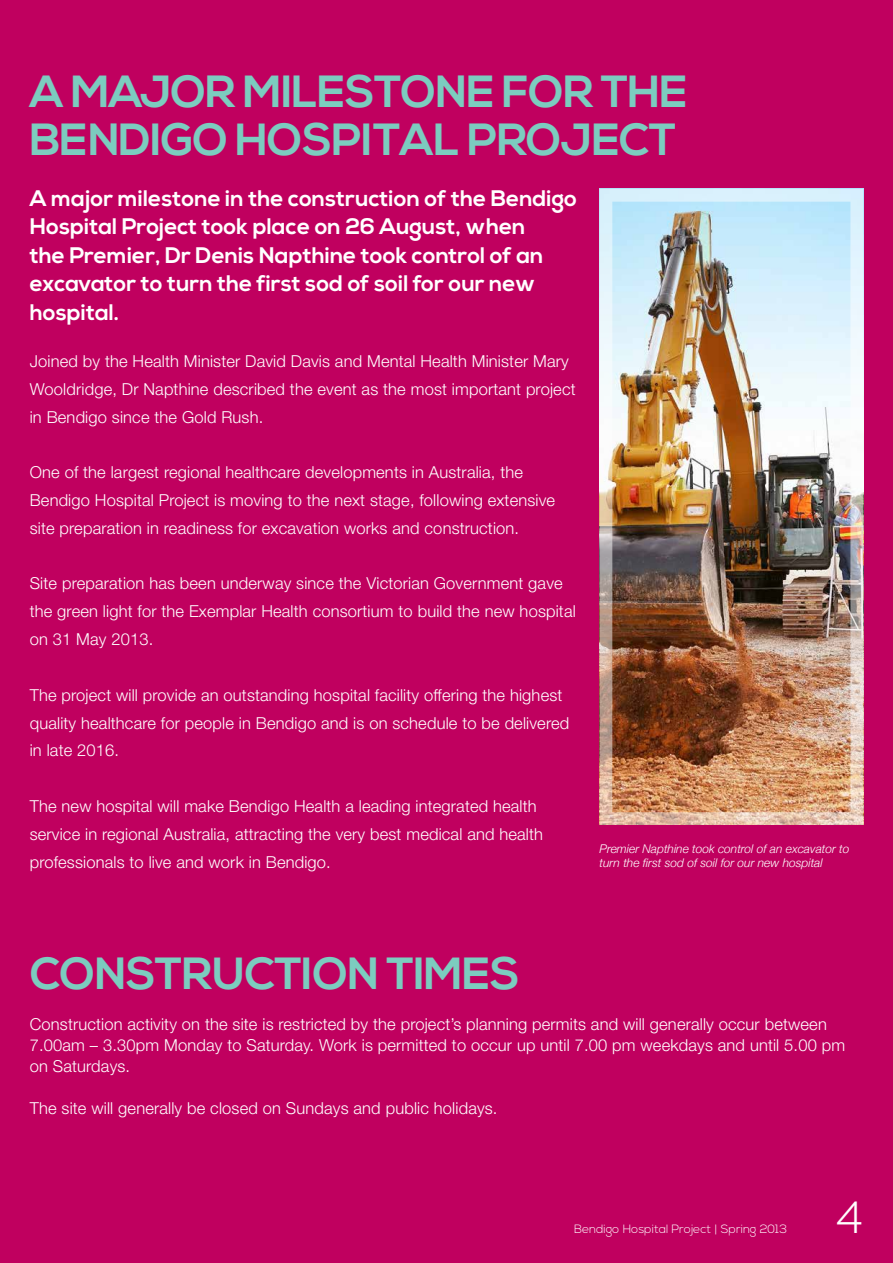
<style>
.page{position:relative;width:893px;height:1263px;background:#c0005f}
.page>*{position:absolute;margin:0;border:0;box-sizing:border-box;transform-origin:0 0}
.t1{font:700 45px/48px "Nexa";letter-spacing:-.02em;color:#7cccbf}
.t2{font:45px "Novecentowide";color:#fff}
.t3{font:700 22.5px/28.5px "Nexa";color:#fff}
.t4{font:300 16.5px/27.8px "Helvetica Neue LT Std";letter-spacing:.01em;color:#fff}
.t5{font:italic 300 12px/13.5px "Helvetica Neue";color:#fff}
.t6{font:300 12px "Nexa";color:#fff}
</style>
<div class="page">
<img style="left:600px;top:189px;width:263px;height:636px">
<h1 class="t1" style="left:30px;top:69px;width:659px">A MAJOR MILESTONE FOR THE<br>BENDIGO HOSPITAL PROJECT</h1>
<h2 class="t3" style="left:30px;top:185px;width:549px">A major milestone in the construction of the Bendigo Hospital Project took place on 26 August, when<br>the Premier, Dr Denis Napthine took control of an excavator to turn the first sod of soil for our new hospital.</h2>
<p class="t4" style="left:30px;top:347px;width:547px">Joined by the Health Minister David Davis and Mental Health Minister Mary<br>Wooldridge, Dr Napthine described the event as the most important project in Bendigo since the Gold Rush.</p>
<p class="t4" style="left:30px;top:458px;width:527px">One of the largest regional healthcare developments in Australia, the<br>Bendigo Hospital Project is moving to the next stage, following extensive site preparation in readiness for excavation works and construction.</p>
<p class="t4" style="left:30px;top:569px;width:547px">Site preparation has been underway since the Victorian Government gave the green light for the Exemplar Health consortium to build the new hospital on 31 May 2013.</p>
<p class="t4" style="left:30px;top:681px;width:541px">The project will provide an outstanding hospital facility offering the highest quality healthcare for people in Bendigo and is on schedule to be delivered in late 2016.</p>
<p class="t4" style="left:30px;top:792px;width:515px">The new hospital will make Bendigo Health a leading integrated health service in regional Australia, attracting the very best medical and health professionals to live and work in Bendigo.</p>
<p class="t5" style="left:600px;top:841px;width:251px">Premier Napthine took control of an excavator to turn the first sod of soil for our new hospital</p>
<h1 class="t1" style="left:30px;top:951px;width:492px">CONSTRUCTION TIMES</h1>
<p class="t4" style="left:30px;top:1014px;width:817px;line-height:21px">Construction activity on the site is restricted by the project’s planning permits and will generally occur between<br>7.00am – 3.30pm Monday to Saturday. Work is permitted to occur up until 7.00 pm weekdays and until 5.00 pm on Saturdays.</p>
<p class="t4" style="left:30px;top:1094px;width:469px">The site will generally be closed on Sundays and public holidays.</p>
<p class="t6" style="left:574px;top:1222px;width:215px">Bendigo Hospital Project | Spring 2013</p>
<h1 class="t2" style="left:835px;top:1191px;width:29px">4</h1>
</div>
